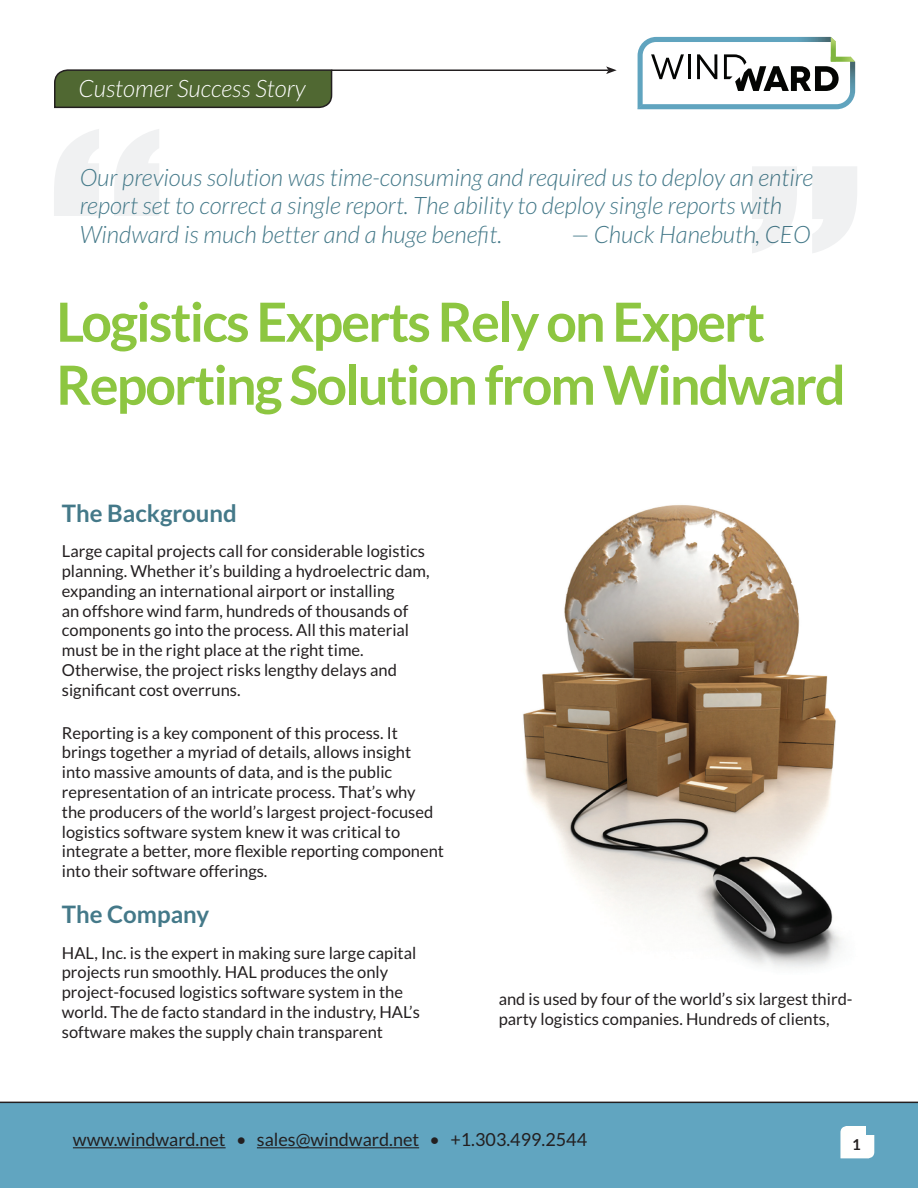
<style>
.page{position:relative;width:918px;height:1188px;background:#fff}
.page>*{position:absolute;margin:0;border:0;box-sizing:border-box;transform-origin:0 0}
.t1{font:700 54px/63px "Lato";letter-spacing:-.035em;color:#8dc641}
.Color_Title_Quote{font:italic 300 24px/28.8px "Lato";color:#447989}
.Header_Blue{font:700 24px "Lato";color:#447989}
.t2{font:italic 300 24px "Lato";color:#fff}
.t3{font:18px "Lato";color:#231f20}
.t4{font:16.5px/19.8px "Lato";color:#231f20}
.t5{font:700 15px "Lato";color:#231f20}
</style>
<div class="page">
<svg style="left:54px;top:69px;width:279px;height:40px;background:#536838"></svg>
<hr style="left:332px;top:69px;width:276px;height:2px;background:#231f20">
<svg style="left:606px;top:66px;width:11px;height:8px"></svg>
<svg style="left:638px;top:37px;width:217px;height:72px"></svg>
<div style="left:0;top:1102px;width:918px;height:86px;background:#61a5c0"></div>
<hr style="left:73px;top:1147px;width:153px;height:1px;background:#231f20">
<hr style="left:257px;top:1147px;width:162px;height:1px;background:#231f20">
<svg style="left:840px;top:1126px;width:34px;height:32px"></svg>
<div style="left:844px;top:1130px;width:27px;height:28px;background:#fff;border-radius:50%"></div>
<div style="left:866px;top:1120px;width:13px;height:15px;background:#61a5c0"></div>
<svg style="left:54px;top:129px;width:105px;height:87px"></svg>
<svg style="left:752px;top:166px;width:105px;height:87px"></svg>
<img style="left:523px;top:505px;width:319px;height:463px">
<p class="t2" style="left:79px;top:76px;width:229px">Customer Success Story</p>
<p class="Color_Title_Quote" style="left:80px;top:163px;width:735px">Our previous solution was time-consuming and required us to deploy an entire report set to correct a single report. The ability to deploy single reports with<br>Windward is much better and a huge benefit.</p>
<p class="Color_Title_Quote" style="left:572px;top:221px;width:241px">— Chuck Hanebuth, CEO</p>
<p class="t1" style="left:56px;top:290px;width:791px">Logistics Experts Rely on Expert<br>Reporting Solution from Windward</p>
<p class="Header_Blue" style="left:62px;top:500px;width:176px">The Background</p>
<p class="t4" style="left:62px;top:541px;width:369px">Large capital projects call for considerable logistics planning. Whether it’s building a hydroelectric dam, expanding an international airport or installing<br>an offshore wind farm, hundreds of thousands of components go into the process. All this material must be in the right place at the right time.<br>Otherwise, the project risks lengthy delays and significant cost overruns.</p>
<p class="t4" style="left:62px;top:723px;width:384px">Reporting is a key component of this process. It brings together a myriad of details, allows insight into massive amounts of data, and is the public representation of an intricate process. That’s why<br>the producers of the world’s largest project-focused logistics software system knew it was critical to integrate a better, more flexible reporting component into their software offerings.</p>
<p class="Header_Blue" style="left:62px;top:901px;width:149px">The Company</p>
<p class="t4" style="left:62px;top:943px;width:360px">HAL, Inc. is the expert in making sure large capital projects run smoothly. HAL produces the only project-focused logistics software system in the world. The de facto standard in the industry, HAL’s software makes the supply chain transparent</p>
<p class="t4" style="left:499px;top:989px;width:355px">and is used by four of the world’s six largest third&shy;party logistics companies. Hundreds of clients,</p>
<p class="t3" style="left:73px;top:1129px;width:516px">www.windward.net • sales@windward.net • +1.303.499.2544</p>
<p class="t5" style="left:852px;top:1136px;width:10px">1</p>
</div>
